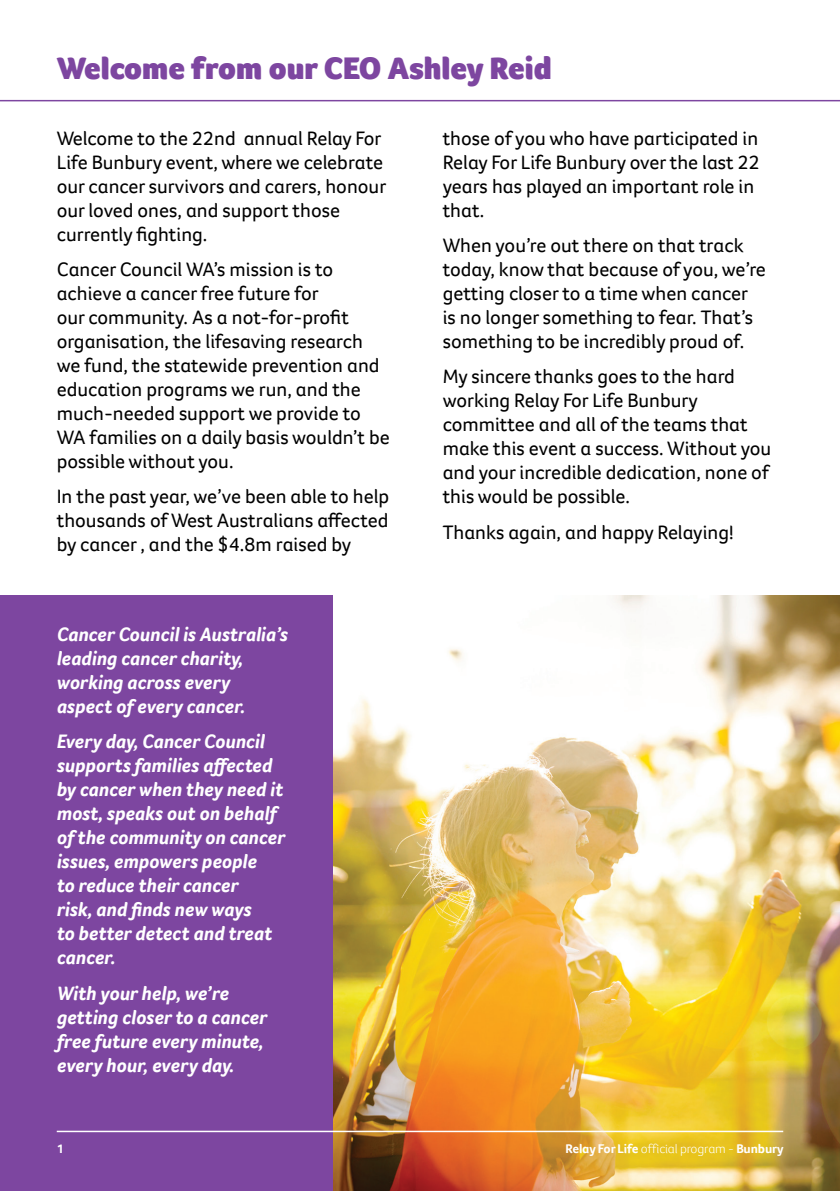
<style>
.page{position:relative;width:840px;height:1191px;background:#fff}
.page>*{position:absolute;margin:0;border:0;box-sizing:border-box;transform-origin:0 0}
.Main_heading{font:900 32px "Foco CC";color:#7d46a0}
.Body{font:20px/24px "Foco CC";color:#000}
.Body-2{font:italic 700 20px/24px "Foco CC";color:#fff}
.t1{font:700 13px "Foco CC";letter-spacing:-.01em;color:#fff}
.s1{font-weight:300}
</style>
<div class="page">
<img style="left:332px;top:595px;width:507px;height:596px">
<div style="left:0;top:595px;width:332px;height:596px;background:#7d46a0"></div>
<hr style="left:0;top:100px;width:839px;height:1px;background:#7d46a0">
<hr style="left:57px;top:1130px;width:725px;height:2px;background:#fff">
<p class="Main_heading" style="left:57px;top:47px;width:496px">Welcome from our CEO Ashley Reid</p>
<p class="Body" style="left:57px;top:126px;width:331px">Welcome to the 22nd annual Relay For Life Bunbury event, where we celebrate our cancer survivors and carers, honour our loved ones, and support those currently fighting.</p>
<p class="Body" style="left:57px;top:257px;width:334px">Cancer Council WA’s mission is to achieve a cancer free future for<br>our community. As a not-for-profit organisation, the lifesaving research we fund, the statewide prevention and education programs we run, and the much-needed support we provide to WA families on a daily basis wouldn’t be possible without you.</p>
<p class="Body" style="left:57px;top:484px;width:334px;text-align:justify">In the past year, we’ve been able to help thousands of West Australians affected by cancer , and the $4.8m raised by</p>
<p class="Body-2" style="left:57px;top:622px;width:232px">Cancer Council is Australia’s leading cancer charity, working across every aspect of every cancer.</p>
<p class="Body-2" style="left:57px;top:729px;width:230px">Every day, Cancer Council supports families affected by cancer when they need it most, speaks out on behalf of the community on cancer issues, empowers people<br>to reduce their cancer<br>risk, and finds new ways<br>to better detect and treat cancer.</p>
<p class="Body-2" style="left:57px;top:980px;width:212px">With your help, we’re getting closer to a cancer free future every minute, every hour, every day.</p>
<p class="Body" style="left:442px;top:126px;width:318px">those of you who have participated in<br>Relay For Life Bunbury over the last 22 years has played an important role in that.</p>
<p class="Body" style="left:442px;top:233px;width:324px">When you’re out there on that track today, know that because of you, we’re getting closer to a time when cancer is no longer something to fear. That’s something to be incredibly proud of.</p>
<p class="Body" style="left:442px;top:364px;width:330px">My sincere thanks goes to the hard working Relay For Life Bunbury committee and all of the teams that make this event a success. Without you and your incredible dedication, none of this would be possible.</p>
<p class="Body" style="left:442px;top:520px;width:292px">Thanks again, and happy Relaying!</p>
<p class="t1" style="left:57px;top:1140px;width:9px">1</p>
<p class="t1" style="left:565px;top:1140px;width:219px">Relay For Life <span class="s1">official program -</span> Bunbury</p>
</div>
